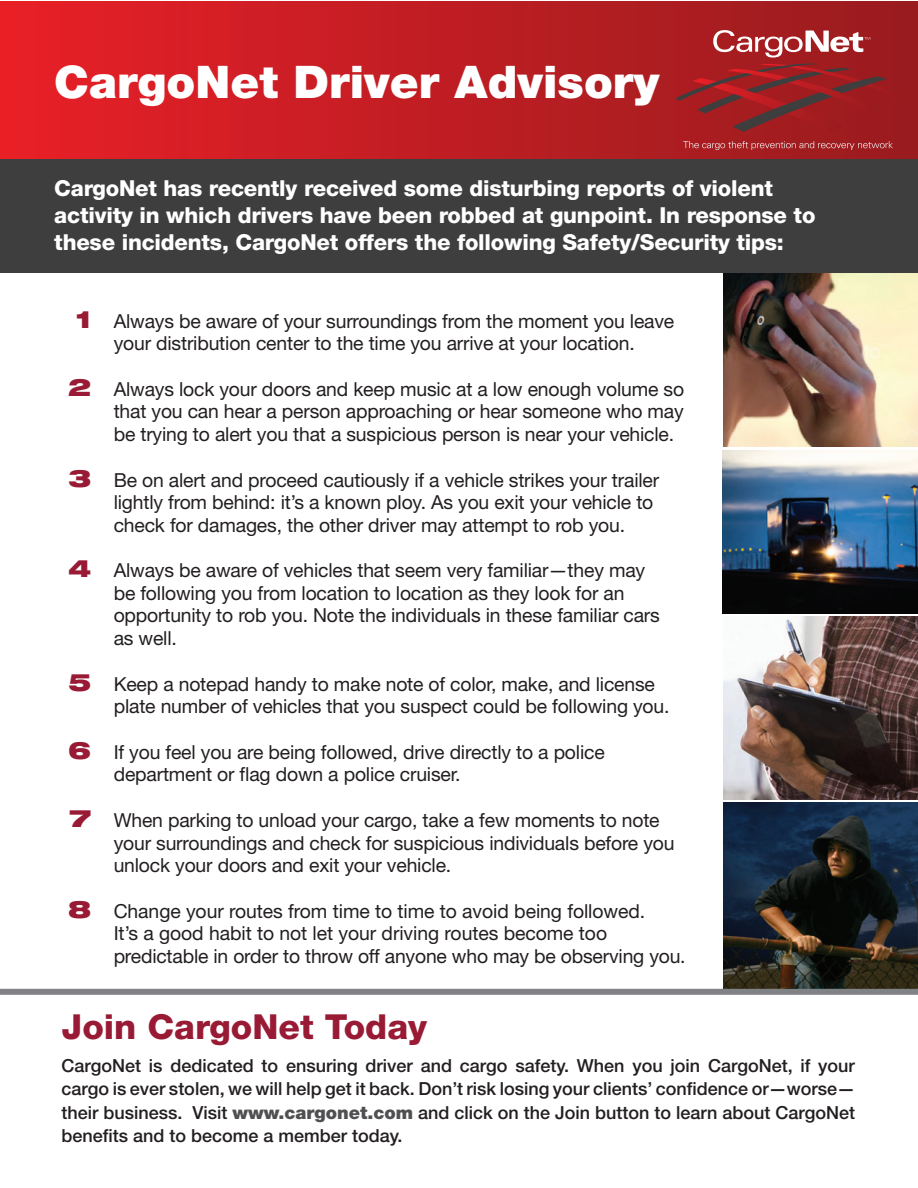
<style>
.page{position:relative;width:918px;height:1188px;background:#fff}
.page>*{position:absolute;margin:0;border:0;box-sizing:border-box;transform-origin:0 0}
.t1{font:900 45px "Helvetica Neue";color:#fff}
.t2{font:800 34.5px "Helvetica Neue";color:#981a34}
.t3{font:800 22.05px/27px "Helvetica Neue";letter-spacing:-.01em;color:#fff}
.t4{font:19.35px/22.5px "Helvetica Neue";letter-spacing:-.01em;color:#231f20}
.t5{font:500 18px/23.5px "Helvetica Neue";color:#231f20;text-align:justify}
.s1{font-weight:900;font-stretch:expanded;font-size:24px;color:#981a34}
.s2{font-weight:900;color:#505052}
</style>
<div class="page">
<img style="left:724px;top:803px;width:194px;height:186px">
<img style="left:724px;top:273px;width:194px;height:173px">
<img style="left:723px;top:617px;width:195px;height:182px">
<div style="left:0;top:1px;width:918px;height:163px;background:linear-gradient(to right,#e81f27,#971c1e)"></div>
<div style="left:0;top:159px;width:918px;height:114px;background:#3e3e3f"></div>
<svg style="left:683px;top:141px;width:210px;height:9px;background:#af3f42"></svg>
<svg style="left:675px;top:30px;width:229px;height:102px;background:#a02c2f"></svg>
<img style="left:722px;top:450px;width:196px;height:164px">
<div style="left:0;top:989px;width:918px;height:6px;background:#808285"></div>
<h1 class="t1" style="left:54px;top:55px;width:607px">CargoNet Driver Advisory</h1>
<p class="t3" style="left:54px;top:174px;width:763px">CargoNet has recently received some disturbing reports of violent activity in which drivers have been robbed at gunpoint. In response to these incidents, CargoNet offers the following Safety/Security tips:</p>
<p class="t4" style="left:75px;top:309px;width:601px;text-align:center"><span class="s1">1</span> Always be aware of your surroundings from the moment you leave your distribution center to the time you arrive at your location.</p>
<p class="t4" style="left:114px;top:377px;width:572px;text-align:justify;text-indent:-45px"><span class="s1">2</span> Always lock your doors and keep music at a low enough volume so that you can hear a person approaching or hear someone who may be trying to alert you that a suspicious person is near your vehicle.</p>
<p class="t4" style="left:114px;top:468px;width:547px;text-indent:-45px"><span class="s1">3</span> Be on alert and proceed cautiously if a vehicle strikes your trailer lightly from behind: it’s a known ploy. As you exit your vehicle to check for damages, the other driver may attempt to rob you.</p>
<p class="t4" style="left:114px;top:559px;width:548px;text-indent:-45px"><span class="s1">4</span> Always be aware of vehicles that seem very familiar—they may be following you from location to location as they look for an opportunity to rob you. Note the individuals in these familiar cars as well.</p>
<p class="t4" style="left:114px;top:672px;width:557px;text-indent:-45px"><span class="s1">5</span> Keep a notepad handy to make note of color, make, and license plate number of vehicles that you suspect could be following you.</p>
<p class="t4" style="left:114px;top:740px;width:493px;text-indent:-45px"><span class="s1">6</span> If you feel you are being followed, drive directly to a police department or flag down a police cruiser.</p>
<p class="t4" style="left:114px;top:809px;width:562px;text-indent:-45px"><span class="s1">7</span> When parking to unload your cargo, take a few moments to note your surroundings and check for suspicious individuals before you unlock your doors and exit your vehicle.</p>
<p class="t4" style="left:114px;top:899px;width:573px;text-indent:-45px"><span class="s1">8</span> Change your routes from time to time to avoid being followed.<br>It’s a good habit to not let your driving routes become too predictable in order to throw off anyone who may be observing you.</p>
<h2 class="t2" style="left:62px;top:1006px;width:367px">Join CargoNet Today</h2>
<p class="t5" style="left:62px;top:1053px;width:795px">CargoNet is dedicated to ensuring driver and cargo safety. When you join CargoNet, if your cargo is ever stolen, we will help get it back. Don’t risk losing your clients’ confidence or—worse— their business. Visit <span class="s2">www.cargonet.com</span> and click on the Join button to learn about CargoNet benefits and to become a member today.</p>
</div>
